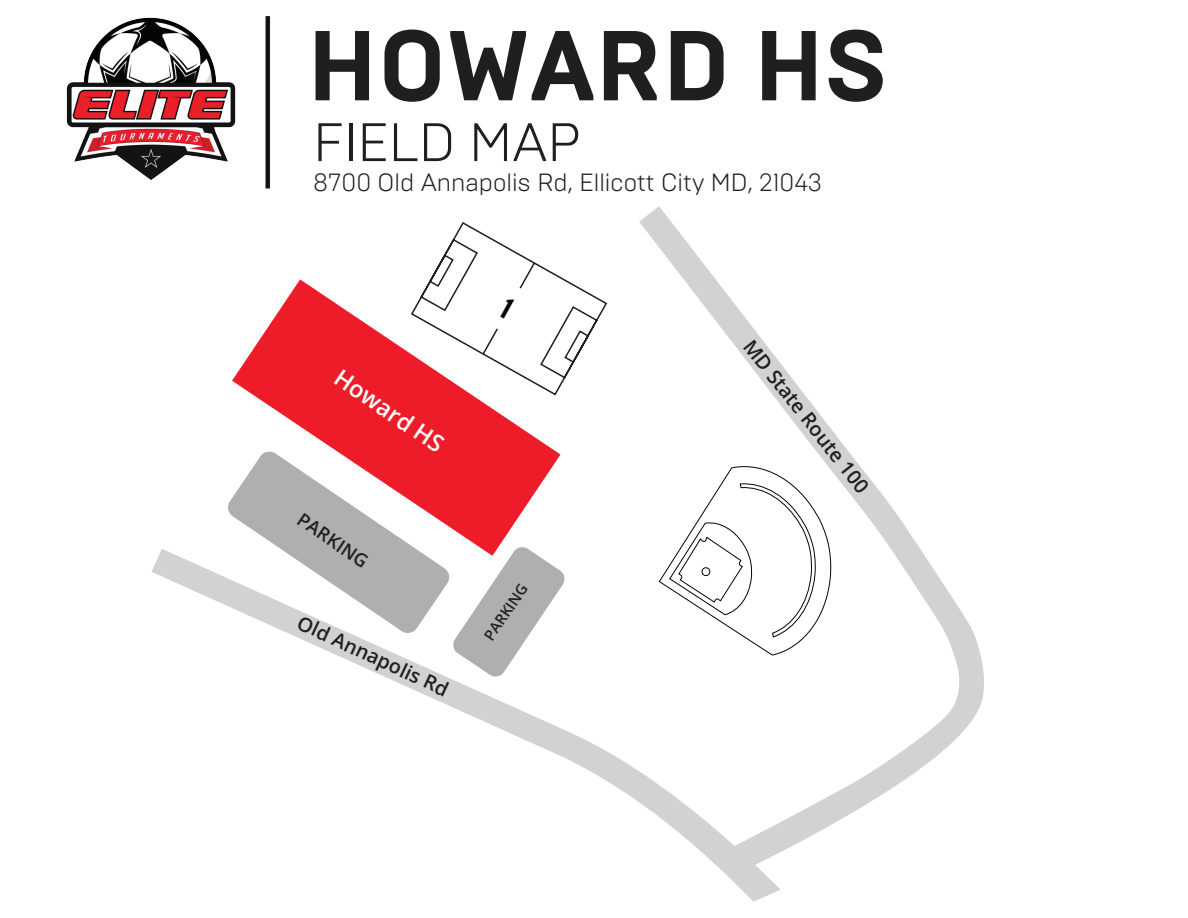
<style>
.page{position:relative;width:1188px;height:918px;background:#fff}
.page>*{position:absolute;margin:0;border:0;box-sizing:border-box;transform-origin:0 0}
.t1{font:700 99px "Brutal Type";color:#211e1e}
.t2{font:300 54px "Brutal Type";color:#211e1e}
.t3{font:300 24.9px "Brutal Type";color:#211e1e}
.t4{font:600 23.55px "Open Sans";color:#fff}
.t5{font:600 19.8px "Open Sans";color:#231f20}
.t6{font:600 18.6px "Open Sans";color:#231f20}
.t7{font:600 14.85px "Open Sans";color:#231f20}
</style>
<div class="page">
<svg style="left:152px;top:549px;width:629px;height:353px"></svg>
<svg style="left:639px;top:206px;width:345px;height:665px"></svg>
<div style="left:265px;top:16px;width:5px;height:173px;border:2px solid #211e1e"></div>
<img style="left:66px;top:17px;width:170px;height:163px">
<svg style="left:232px;top:279px;width:329px;height:277px"></svg>
<svg style="left:410px;top:222px;width:198px;height:174px"></svg>
<h1 class="t1" style="left:307px;top:6px;width:583px">HOWARD HS</h1>
<h2 class="t2" style="left:313px;top:110px;width:269px">FIELD MAP</h2>
<p class="t3" style="left:313px;top:167px;width:510px">8700 Old Annapolis Rd, Ellicott City MD, 21043</p>
<p class="t4" style="left:346px;top:362px;width:128px;rotate:34deg">Howard HS</p>
<p class="t6" style="left:306px;top:507px;width:83px;rotate:34deg">PARKING</p>
<p class="t5" style="left:304px;top:609px;width:166px;rotate:25deg">Old Annapolis Rd</p>
<p class="t7" style="left:479px;top:633px;width:66px;rotate:-56deg">PARKING</p>
<p class="t5" style="left:759px;top:333px;width:190px;rotate:52deg">MD State Route 100</p>
</div>
